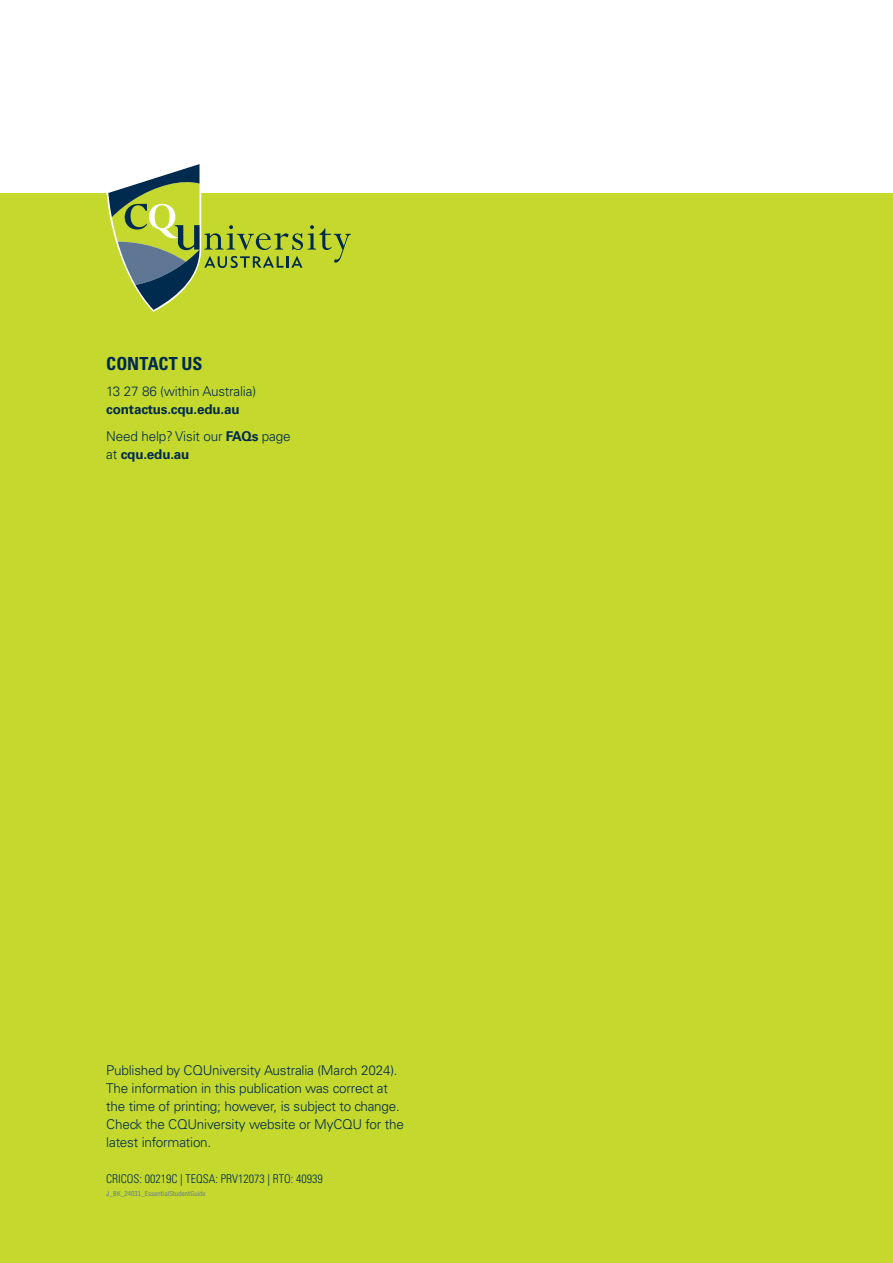
<style>
.page{position:relative;width:893px;height:1263px;background:#fff}
.page>*{position:absolute;margin:0;border:0;box-sizing:border-box;transform-origin:0 0}
.t1{font:700 condensed 18px "Univers LT Std";letter-spacing:-.005em;color:#002a4e}
.t2{font:300 13.5px/18px "Univers LT Std";letter-spacing:-.015em;color:#002a4e}
.t3{font:700 13.5px/26.5px "Univers LT Std";letter-spacing:-.015em;color:#002a4e}
.t4{font:300 condensed 12px "Univers LT Std";color:#002a4e}
.t5{font:7.5px "Bell Centennial Std Address";color:#5f7795}
.s1{font-weight:300}
</style>
<div class="page">
<div style="left:0;top:193px;width:893px;height:1070px;background:#c4d82e"></div>
<svg style="left:106px;top:164px;width:245px;height:148px"></svg>
<h1 class="t1" style="left:106px;top:352px;width:98px">CONTACT US</h1>
<p class="t2" style="left:106px;top:382px;width:151px">13 27 86 (within Australia)</p>
<p class="t3" style="left:106px;top:396px;width:186px">contactus.cqu.edu.au<br><span class="s1">Need help? Visit our</span> FAQs <span class="s1">page</span></p>
<p class="t3" style="left:106px;top:441px;width:85px"><span class="s1">at</span> cqu.edu.au</p>
<p class="t2" style="left:106px;top:1061px;width:299px">Published by CQUniversity Australia (March 2024).<br>The information in this publication was correct at the time of printing; however, is subject to change.<br>Check the CQUniversity website or MyCQU for the latest information.</p>
<p class="t4" style="left:106px;top:1171px;width:218px">CRICOS: 00219C | TEQSA: PRV12073 | RTO: 40939</p>
<p class="t5" style="left:106px;top:1189px;width:101px">J_BK_24031_EssentialStudentGuide</p>
</div>
